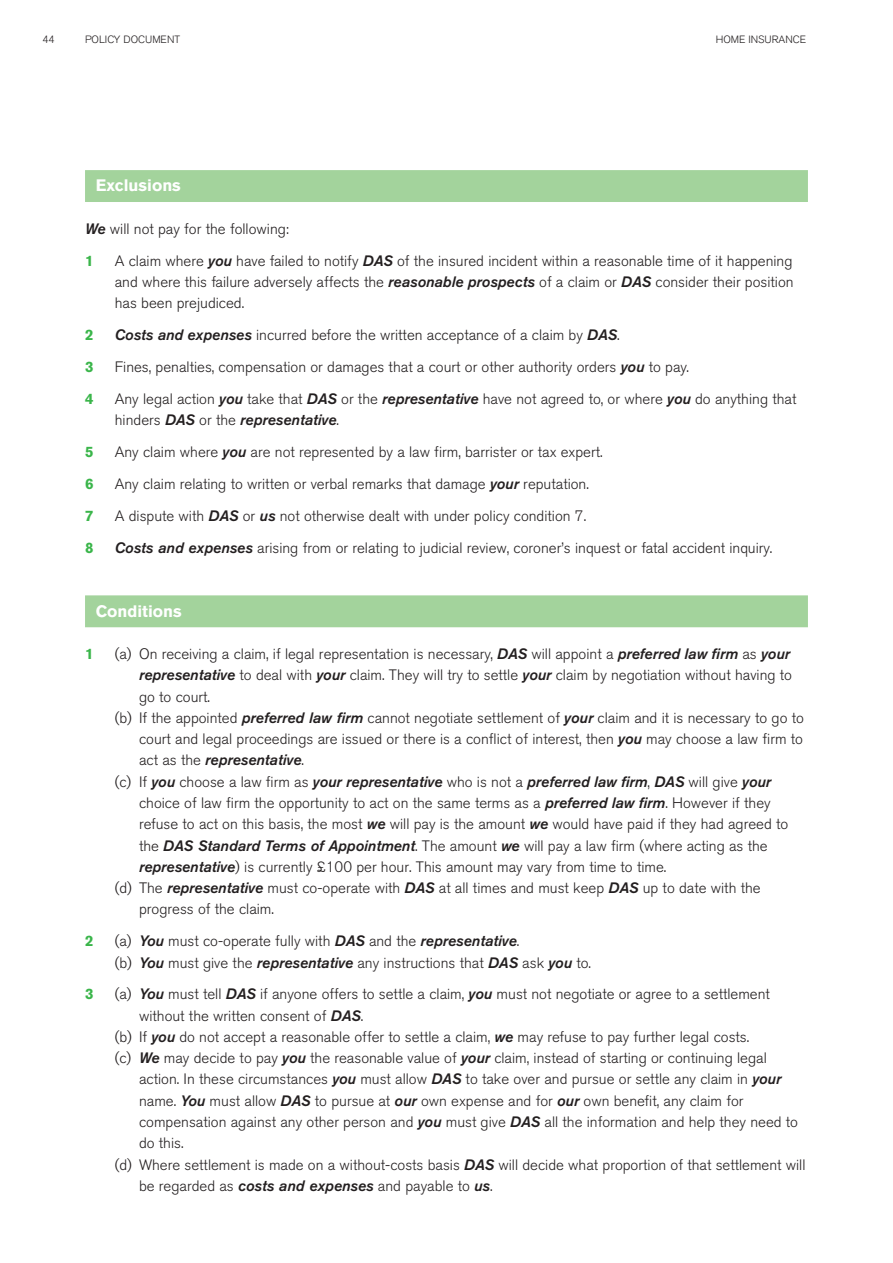
<style>
.page{position:relative;width:893px;height:1263px;background:#fff}
.page>*{position:absolute;margin:0;border:0;box-sizing:border-box;transform-origin:0 0}
.t1{font:700 16.5px "Akzidenz Grotesk BQ";color:#fff}
.t2{font:300 15px/21.3px "Akzidenz Grotesk BQ";color:#231f20}
.t3{font:italic 15px/21.3px "Akzidenz Grotesk BQ Med";color:#231f20}
.t4{font:700 15px "Akzidenz Grotesk BQ";color:#3ab54a}
.t5{font:300 10.5px "Akzidenz Grotesk BQ";color:#231f20}
.s1{font-family:"Akzidenz Grotesk BQ Med";font-weight:400;font-style:italic}
.s2{font-weight:700;color:#3ab54a}
.s3{font-family:"Akzidenz Grotesk BQ";font-weight:300;font-style:normal}
</style>
<div class="page">
<div style="left:85px;top:170px;width:723px;height:32px;background:#a3d39c"></div>
<div style="left:85px;top:595px;width:723px;height:32px;background:#a3d39c"></div>
<p class="t5" style="left:43px;top:35px;width:14px">44</p>
<p class="t5" style="left:85px;top:35px;width:97px">POLICY DOCUMENT</p>
<p class="t5" style="left:716px;top:35px;width:92px">HOME INSURANCE</p>
<p class="t1" style="left:96px;top:180px;width:87px">Exclusions</p>
<p class="t2" style="left:85px;top:214px;width:206px;line-height:32px"><span class="s1">We</span> will not pay for the following:<br><span class="s2">1</span></p>
<p class="t2" style="left:115px;top:252px;width:680px;text-align:justify">A claim where <span class="s1">you</span> have failed to notify <span class="s1">DAS</span> of the insured incident within a reasonable time of it happening and where this failure adversely affects the <span class="s1">reasonable prospects</span> of a claim or <span class="s1">DAS</span> consider their position has been prejudiced.</p>
<p class="t4" style="left:85px;top:330px;width:10px">2</p>
<p class="t2" style="left:115px;top:326px;width:506px"><span class="s1">Costs and expenses</span> incurred before the written acceptance of a claim by <span class="s1">DAS</span>.</p>
<p class="t4" style="left:85px;top:361px;width:10px">3</p>
<p class="t2" style="left:115px;top:358px;width:576px">Fines, penalties, compensation or damages that a court or other authority orders <span class="s1">you</span> to pay.</p>
<p class="t4" style="left:85px;top:393px;width:10px">4</p>
<p class="t2" style="left:115px;top:390px;width:683px">Any legal action <span class="s1">you</span> take that <span class="s1">DAS</span> or the <span class="s1">representative</span> have not agreed to, or where <span class="s1">you</span> do anything that</p>
<p class="t3" style="left:115px;top:411px;width:226px"><span class="s3">hinders</span> DAS <span class="s3">or the</span> representative<span class="s3">.</span></p>
<p class="t4" style="left:85px;top:447px;width:10px">5</p>
<p class="t2" style="left:115px;top:443px;width:489px">Any claim where <span class="s1">you</span> are not represented by a law firm, barrister or tax expert.</p>
<p class="t4" style="left:85px;top:478px;width:10px">6</p>
<p class="t2" style="left:115px;top:475px;width:476px">Any claim relating to written or verbal remarks that damage <span class="s1">your</span> reputation.</p>
<p class="t4" style="left:85px;top:510px;width:10px">7</p>
<p class="t2" style="left:115px;top:507px;width:473px">A dispute with <span class="s1">DAS</span> or <span class="s1">us</span> not otherwise dealt with under policy condition 7.</p>
<p class="t4" style="left:85px;top:542px;width:10px">8</p>
<p class="t2" style="left:115px;top:539px;width:659px"><span class="s1">Costs and expenses</span> arising from or relating to judicial review, coroner’s inquest or fatal accident inquiry.</p>
<p class="t1" style="left:96px;top:605px;width:88px">Conditions</p>
<p class="t4" style="left:85px;top:649px;width:10px">1</p>
<p class="t2" style="left:115px;top:645px;width:677px">(a) On receiving a claim, if legal representation is necessary, <span class="s1">DAS</span> will appoint a <span class="s1">preferred law firm</span> as <span class="s1">your</span></p>
<p class="t2" style="left:139px;top:666px;width:655px"><span class="s1">representative</span> to deal with <span class="s1">your</span> claim. They will try to settle <span class="s1">your</span> claim by negotiation without having to</p>
<p class="t2" style="left:139px;top:687px;width:73px">go to court.</p>
<p class="t2" style="left:115px;top:709px;width:691px">(b) If the appointed <span class="s1">preferred law firm</span> cannot negotiate settlement of <span class="s1">your</span> claim and it is necessary to go to</p>
<p class="t2" style="left:139px;top:730px;width:665px">court and legal proceedings are issued or there is a conflict of interest, then <span class="s1">you</span> may choose a law firm to</p>
<p class="t3" style="left:115px;top:751px;width:658px;text-indent:24px"><span class="s3">act as the</span> representative<span class="s3">.<br>(c) If</span> you <span class="s3">choose a law firm as</span> your representative <span class="s3">who is not a</span> preferred law firm<span class="s3">,</span> DAS <span class="s3">will give</span> your</p>
<p class="t2" style="left:139px;top:794px;width:633px">choice of law firm the opportunity to act on the same terms as a <span class="s1">preferred law firm</span>. However if they</p>
<p class="t2" style="left:139px;top:815px;width:651px">refuse to act on this basis, the most <span class="s1">we</span> will pay is the amount <span class="s1">we</span> would have paid if they had agreed to</p>
<p class="t2" style="left:139px;top:836px;width:630px">the <span class="s1">DAS Standard Terms of Appointment</span>. The amount <span class="s1">we</span> will pay a law firm (where acting as the</p>
<p class="t2" style="left:139px;top:858px;width:529px"><span class="s1">representative</span>) is currently £100 per hour. This amount may vary from time to time.</p>
<p class="t2" style="left:115px;top:879px;width:647px">(d) The <span class="s1">representative</span> must co-operate with <span class="s1">DAS</span> at all times and must keep <span class="s1">DAS</span> up to date with the</p>
<p class="t2" style="left:139px;top:900px;width:136px">progress of the claim.</p>
<p class="t4" style="left:85px;top:936px;width:10px">2</p>
<p class="t2" style="left:115px;top:932px;width:478px">(a) <span class="s1">You</span> must co-operate fully with <span class="s1">DAS</span> and the <span class="s1">representative</span>.<br>(b) <span class="s1">You</span> must give the <span class="s1">representative</span> any instructions that <span class="s1">DAS</span> ask <span class="s1">you</span> to.</p>
<p class="t4" style="left:85px;top:989px;width:10px">3</p>
<p class="t2" style="left:115px;top:985px;width:657px">(a) <span class="s1">You</span> must tell <span class="s1">DAS</span> if anyone offers to settle a claim, <span class="s1">you</span> must not negotiate or agree to a settlement</p>
<p class="t2" style="left:139px;top:1006px;width:226px">without the written consent of <span class="s1">DAS</span>.</p>
<p class="t2" style="left:115px;top:1028px;width:636px">(b) If <span class="s1">you</span> do not accept a reasonable offer to settle a claim, <span class="s1">we</span> may refuse to pay further legal costs.</p>
<p class="t2" style="left:115px;top:1049px;width:653px">(c) <span class="s1">We</span> may decide to pay <span class="s1">you</span> the reasonable value of <span class="s1">your</span> claim, instead of starting or continuing legal</p>
<p class="t2" style="left:139px;top:1070px;width:644px">action. In these circumstances <span class="s1">you</span> must allow <span class="s1">DAS</span> to take over and pursue or settle any claim in <span class="s1">your</span></p>
<p class="t2" style="left:139px;top:1091px;width:606px">name. <span class="s1">You</span> must allow <span class="s1">DAS</span> to pursue at <span class="s1">our</span> own expense and for <span class="s1">our</span> own benefit, any claim for</p>
<p class="t2" style="left:139px;top:1113px;width:661px">compensation against any other person and <span class="s1">you</span> must give <span class="s1">DAS</span> all the information and help they need to</p>
<p class="t2" style="left:139px;top:1134px;width:46px">do this.</p>
<p class="t2" style="left:115px;top:1155px;width:692px">(d) Where settlement is made on a without-costs basis <span class="s1">DAS</span> will decide what proportion of that settlement will</p>
<p class="t2" style="left:139px;top:1176px;width:355px">be regarded as <span class="s1">costs and expenses</span> and payable to <span class="s1">us</span>.</p>
</div>
